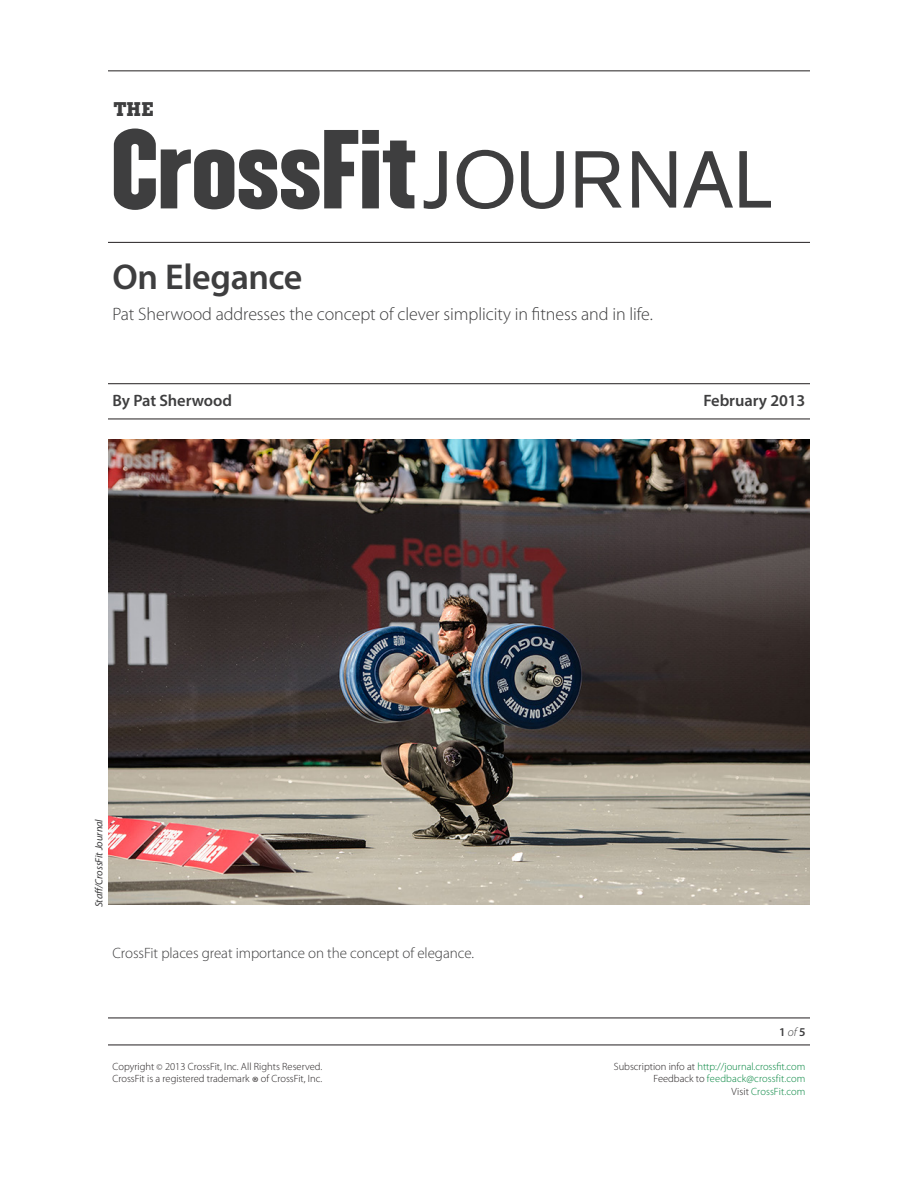
<style>
.page{position:relative;width:918px;height:1188px;background:#fff}
.page>*{position:absolute;margin:0;border:0;box-sizing:border-box;transform-origin:0 0}
.t1{font:79.8px "Akzidenz Grotesk BE";color:#3e3e3f}
.Headline{font:600 36px "Myriad Pro";letter-spacing:-.015em;color:#3e3e3f}
.t2{font:700 19.65px "Boton";color:#3e3e3f}
.Sub_Head{font:300 18px "Myriad Pro";letter-spacing:-.005em;color:#3e3e3f}
.Byline{font:600 16.5px "Myriad Pro";letter-spacing:-.005em;color:#3e3e3f}
.Dateline{font:600 16.5px "Myriad Pro";letter-spacing:-.005em;color:#3e3e3f}
.Body_Copy{font:300 15px "Myriad Pro";letter-spacing:-.005em;color:#3e3e3f}
.t3{font:600 12px "Myriad Pro";color:#3e3e3f}
.Copyright_Correct{font:300 10.5px "Myriad Pro";color:#00843d}
.Copyright_Correct-2{font:300 10.5px/12px "Myriad Pro";color:#231f20}
.Photo_Credits{font:italic 10.5px "Myriad Pro";letter-spacing:-.005em;color:#3e3e3f}
.s1{font-weight:300;font-style:italic}
.s2{font-size:9px}
.s3{font-size:16.5px}
.s4{color:#231f20}
</style>
<div class="page">
<hr style="left:108px;top:1018px;width:702px;height:1px;background:#231f20">
<hr style="left:108px;top:1045px;width:702px;height:1px;background:#231f20">
<svg style="left:114px;top:129px;width:301px;height:81px"></svg>
<hr style="left:108px;top:242px;width:702px;height:1px;background:#231f20">
<hr style="left:108px;top:71px;width:702px;height:1px;background:#231f20">
<hr style="left:108px;top:383px;width:702px;height:1px;background:#231f20">
<hr style="left:108px;top:419px;width:702px;height:1px;background:#231f20">
<img style="left:108px;top:440px;width:702px;height:465px">
<h3 class="t2" style="left:114px;top:98px;width:41px">THE</h3>
<p class="Headline" style="left:112px;top:254px;width:191px">On Elegance</p>
<h1 class="t1" style="left:423px;top:132px;width:354px">JOURNAL</h1>
<p class="Sub_Head" style="left:112px;top:304px;width:542px">Pat Sherwood addresses the concept of clever simplicity in fitness and in life.</p>
<p class="Byline" style="left:112px;top:390px;width:121px">By Pat Sherwood</p>
<p class="Dateline" style="left:703px;top:390px;width:104px">February 2013</p>
<p class="Photo_Credits" style="left:92px;top:907px;width:90px;rotate:-90deg">Staff/CrossFit Journal</p>
<p class="Body_Copy" style="left:112px;top:945px;width:363px">CrossFit places great importance on the concept of elegance.</p>
<p class="t3" style="left:779px;top:1024px;width:28px">1 <span class="s1">of</span> 5</p>
<p class="Copyright_Correct-2" style="left:112px;top:1061px;width:211px">Copyright <span class="s2">©</span> 2013 CrossFit, Inc. All Rights Reserved.<br>CrossFit is a registered trademark <span class="s3">®</span> of CrossFit, Inc.</p>
<p class="Copyright_Correct" style="left:614px;top:1061px;width:193px"><span class="s4">Subscription info at</span> http://journal.crossfit.com</p>
<p class="Copyright_Correct" style="left:654px;top:1073px;width:153px"><span class="s4">Feedback to</span> feedback@crossfit.com</p>
<p class="Copyright_Correct" style="left:732px;top:1086px;width:75px"><span class="s4">Visit</span> CrossFit.com</p>
</div>
